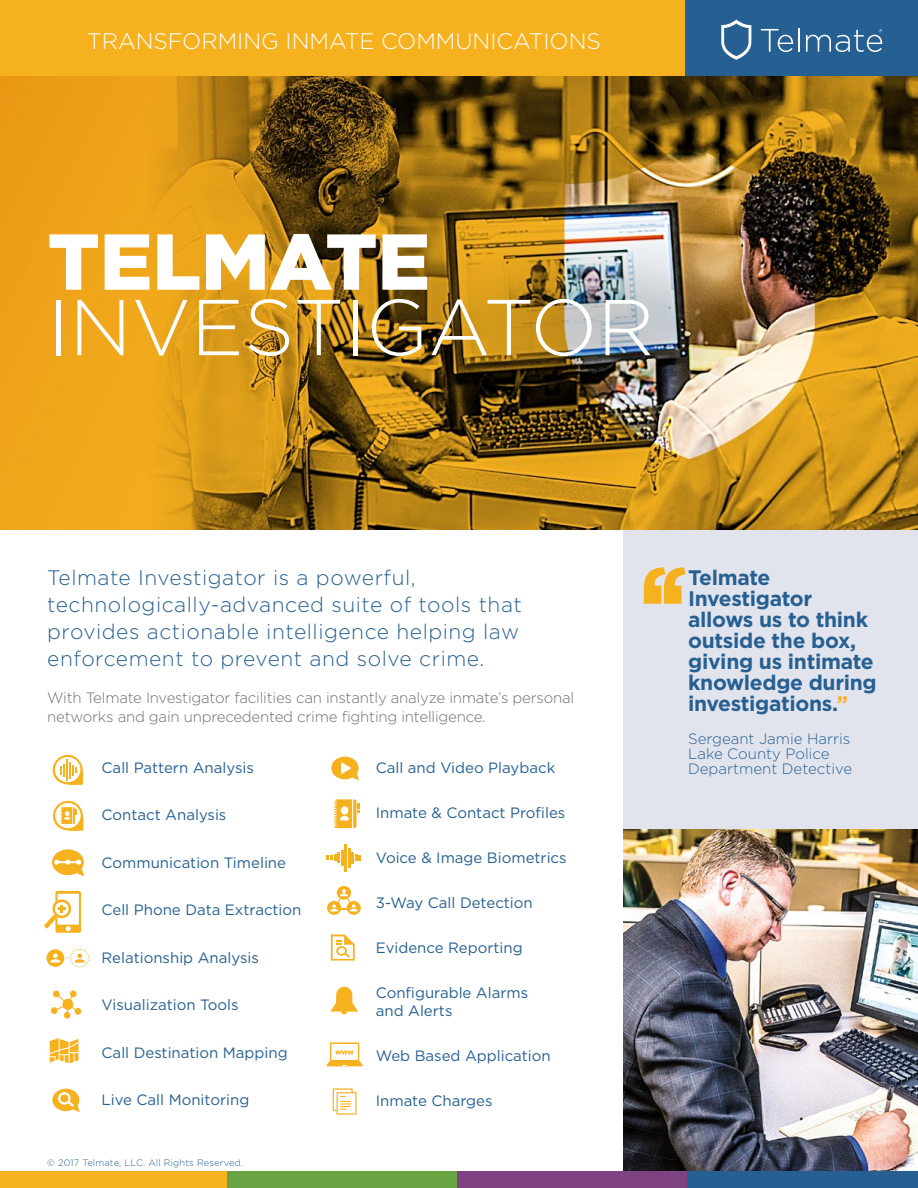
<style>
.page{position:relative;width:918px;height:1188px;background:#fff}
.page>*{position:absolute;margin:0;border:0;box-sizing:border-box;transform-origin:0 0}
.t1{font:300 79.05px "Gotham HTF";color:#fff}
.t2{font:900 79.05px "Gotham HTF";color:#fff}
.t3{font:300 22.5px "Gotham HTF";color:#fff}
.t4{font:300 21px/27px "Gotham HTF";letter-spacing:.025em;color:#266092}
.t5{font:700 21px/21px "Gotham HTF";letter-spacing:-.015em;color:#266092}
.t6{font:15px/18px "Gotham HTF";color:#266092}
.t7{font:300 15px/19.5px "Gotham HTF";letter-spacing:-.015em;color:#6d6e71}
.t8{font:300 15px/15px "Gotham HTF";color:#266092}
.t9{font:300 9.3px "Gotham HTF";letter-spacing:.015em;color:#266092}
.s1{color:#f6b11f}
</style>
<div class="page">
<div style="left:624px;top:529px;width:294px;height:650px;background:#e2e4ed"></div>
<img style="left:0;top:76px;width:918px;height:453px">
<div style="left:0;top:0;width:918px;height:76px;background:#f6b11f"></div>
<svg style="left:644px;top:567px;width:41px;height:37px"></svg>
<img style="left:624px;top:829px;width:294px;height:342px">
<svg style="left:333px;top:1088px;width:24px;height:27px"></svg>
<div style="left:0;top:1171px;width:228px;height:17px;background:#f6b11f"></div>
<div style="left:228px;top:1171px;width:230px;height:17px;background:#6aa342"></div>
<div style="left:458px;top:1171px;width:230px;height:17px;background:#7e4182"></div>
<div style="left:688px;top:1171px;width:230px;height:17px;background:#266092"></div>
<div style="left:685px;top:0;width:233px;height:76px;background:#266092"></div>
<svg style="left:761px;top:29px;width:32px;height:23px"></svg>
<hr style="left:798px;top:28px;width:2px;height:24px;background:#fff">
<svg style="left:721px;top:20px;width:30px;height:40px"></svg>
<svg style="left:806px;top:29px;width:76px;height:23px"></svg>
<svg style="left:327px;top:850px;width:16px;height:16px"></svg>
<hr style="left:344px;top:844px;width:3px;height:28px;background:#f6b11f">
<hr style="left:348px;top:848px;width:2px;height:20px;background:#f6b11f">
<svg style="left:351px;top:852px;width:10px;height:12px"></svg>
<svg style="left:330px;top:987px;width:28px;height:27px"></svg>
<svg style="left:51px;top:991px;width:30px;height:28px"></svg>
<svg style="left:334px;top:799px;width:26px;height:29px"></svg>
<svg style="left:50px;top:1038px;width:29px;height:25px"></svg>
<svg style="left:46px;top:949px;width:43px;height:18px"></svg>
<svg style="left:331px;top:757px;width:28px;height:24px"></svg>
<svg style="left:53px;top:755px;width:30px;height:30px"></svg>
<svg style="left:53px;top:801px;width:31px;height:30px"></svg>
<svg style="left:52px;top:849px;width:32px;height:28px"></svg>
<svg style="left:327px;top:886px;width:34px;height:29px"></svg>
<svg style="left:52px;top:1089px;width:28px;height:23px"></svg>
<svg style="left:331px;top:935px;width:24px;height:26px"></svg>
<svg style="left:326px;top:1042px;width:37px;height:24px"></svg>
<svg style="left:44px;top:891px;width:37px;height:42px"></svg>
<h2 class="t3" style="left:87px;top:29px;width:515px">TRANSFORMING INMATE COMMUNICATIONS</h2>
<h1 class="t2" style="left:48px;top:216px;width:384px">TELMATE</h1>
<h1 class="t1" style="left:48px;top:284px;width:608px">INVESTIGATOR</h1>
<h3 class="t5" style="left:688px;top:566px;width:190px">Telmate<br>Investigator allows us to think outside the box, giving us intimate knowledge during investigations.<span class="s1">”</span></h3>
<p class="t8" style="left:688px;top:731px;width:164px">Sergeant Jamie Harris<br>Lake County Police</p>
<h3 class="t4" style="left:47px;top:564px;width:476px">Telmate Investigator is a powerful, technologically-advanced suite of tools that provides actionable intelligence helping law enforcement to prevent and solve crime.</h3>
<p class="t7" style="left:47px;top:687px;width:528px">With Telmate Investigator facilities can instantly analyze inmate’s personal networks and gain unprecedented crime fighting intelligence.</p>
<p class="t6" style="left:102px;top:758px;width:154px">Call Pattern Analysis</p>
<p class="t8" style="left:688px;top:761px;width:166px">Department Detective</p>
<p class="t6" style="left:102px;top:806px;width:126px">Contact Analysis</p>
<p class="t6" style="left:102px;top:853px;width:186px">Communication Timeline</p>
<p class="t6" style="left:102px;top:901px;width:201px">Cell Phone Data Extraction</p>
<p class="t6" style="left:102px;top:948px;width:159px">Relationship Analysis</p>
<p class="t6" style="left:102px;top:996px;width:139px">Visualization Tools</p>
<p class="t6" style="left:102px;top:1043px;width:188px">Call Destination Mapping</p>
<p class="t6" style="left:102px;top:1091px;width:149px">Live Call Monitoring</p>
<p class="t6" style="left:376px;top:758px;width:181px">Call and Video Playback</p>
<p class="t6" style="left:376px;top:803px;width:191px">Inmate &amp; Contact Profiles</p>
<p class="t6" style="left:376px;top:848px;width:192px">Voice &amp; Image Biometrics</p>
<p class="t6" style="left:376px;top:893px;width:159px">3-Way Call Detection</p>
<p class="t6" style="left:376px;top:938px;width:148px">Evidence Reporting</p>
<p class="t6" style="left:376px;top:983px;width:154px">Configurable Alarms and Alerts</p>
<p class="t6" style="left:376px;top:1046px;width:177px">Web Based Application</p>
<p class="t6" style="left:376px;top:1091px;width:118px">Inmate Charges</p>
<p class="t9" style="left:47px;top:1157px;width:197px">© 2017 Telmate, LLC. All Rights Reserved.</p>
</div>
